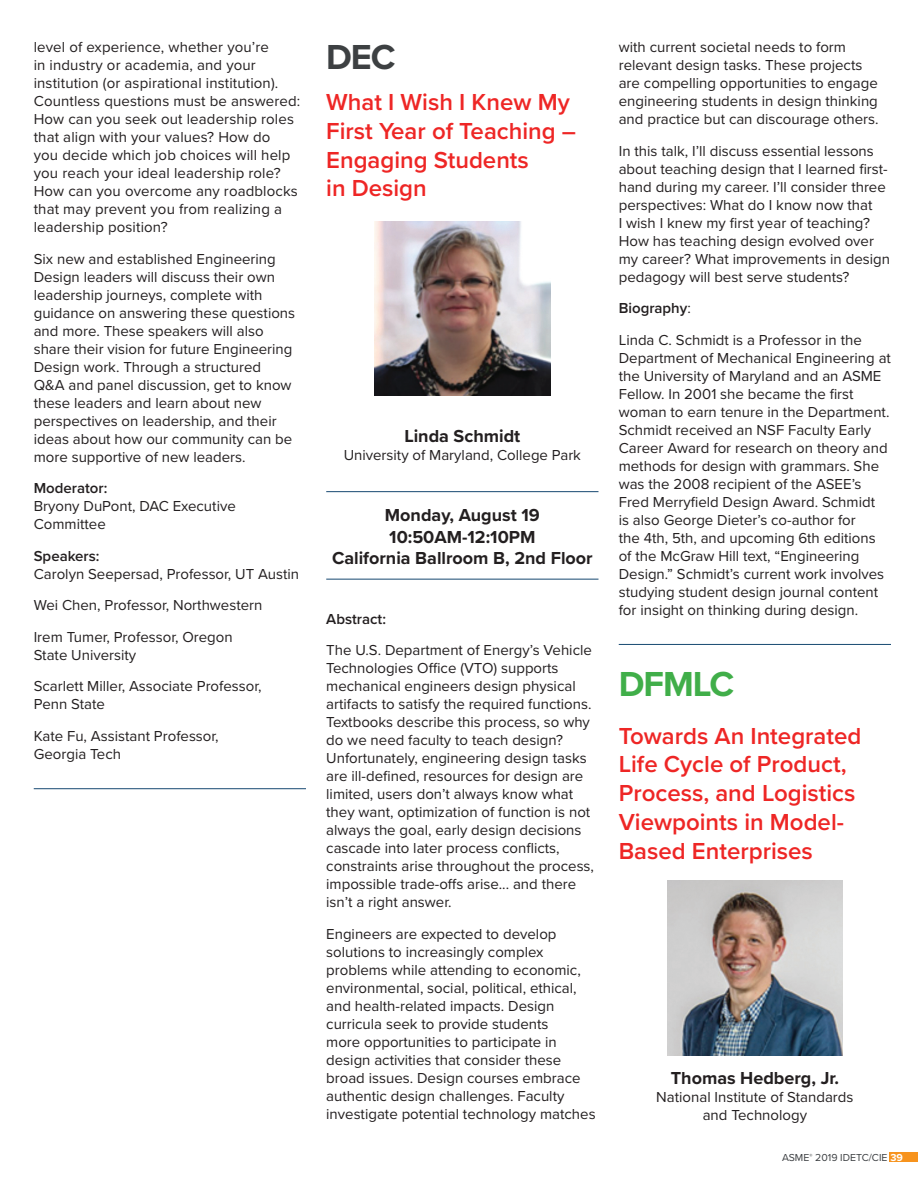
<style>
.page{position:relative;width:918px;height:1188px;background:#fff}
.page>*{position:absolute;margin:0;border:0;box-sizing:border-box;transform-origin:0 0}
.t1{font:700 36px "Proxima Nova";letter-spacing:-.03em;color:#40ae49}
.t2{font:700 36px "Proxima Nova";color:#3d4042}
.t3{font:600 24px/28.8px "Proxima Nova";color:#ee2625}
.t4{font:700 18px/21.6px "Proxima Nova";color:#231f20;text-align:center}
.t5{font:15px/18px "Proxima Nova";color:#231f20}
.t6{font:600 15px "Proxima Nova";color:#231f20}
.t7{font:10.5px "Proxima Nova";color:#3c3f42}
.s1{font-weight:600}
.s2{font-weight:700;color:#fff}
</style>
<div class="page">
<div style="left:890px;top:1153px;width:28px;height:9px;background:#f7931d"></div>
<hr style="left:34px;top:788px;width:272px;height:1px;background:#164871">
<img style="left:375px;top:221px;width:175px;height:175px">
<hr style="left:326px;top:491px;width:272px;height:1px;background:#164871">
<hr style="left:326px;top:579px;width:272px;height:1px;background:#164871">
<hr style="left:619px;top:644px;width:272px;height:1px;background:#164871">
<img style="left:667px;top:880px;width:176px;height:176px">
<p class="t5" style="left:34px;top:38px;width:268px">level of experience, whether you’re<br>in industry or academia, and your institution (or aspirational institution).<br>Countless questions must be answered:<br>How can you seek out leadership roles that align with your values? How do<br>you decide which job choices will help you reach your ideal leadership role?<br>How can you overcome any roadblocks that may prevent you from realizing a leadership position?</p>
<p class="t5" style="left:34px;top:249px;width:263px">Six new and established Engineering Design leaders will discuss their own leadership journeys, complete with guidance on answering these questions and more. These speakers will also share their vision for future Engineering Design work. Through a structured Q&amp;A and panel discussion, get to know these leaders and learn about new perspectives on leadership, and their ideas about how our community can be more supportive of new leaders.</p>
<p class="t6" style="left:34px;top:477px;width:75px">Moderator:</p>
<p class="t5" style="left:34px;top:497px;width:204px">Bryony DuPont, DAC Executive<br>Committee</p>
<p class="t6" style="left:34px;top:545px;width:67px">Speakers:</p>
<p class="t5" style="left:34px;top:557px;width:267px;line-height:31.5px">Carolyn Seepersad, Professor, UT Austin<br>Wei Chen, Professor, Northwestern<br>Irem Tumer, Professor, Oregon</p>
<p class="t5" style="left:34px;top:638px;width:229px;line-height:31.5px">State University<br>Scarlett Miller, Associate Professor,</p>
<p class="t5" style="left:34px;top:688px;width:186px;line-height:31.5px">Penn State<br>Kate Fu, Assistant Professor,</p>
<p class="t5" style="left:34px;top:744px;width:89px">Georgia Tech</p>
<h1 class="t2" style="left:326px;top:30px;width:71px">DEC</h1>
<h2 class="t3" style="left:326px;top:87px;width:251px">What I Wish I Knew My<br>First Year of Teaching –<br>Engaging Students<br>in Design</h2>
<p class="t4" style="left:404px;top:425px;width:118px">Linda Schmidt</p>
<p class="t5" style="left:344px;top:446px;width:239px">University of Maryland, College Park</p>
<p class="t4" style="left:332px;top:504px;width:262px">Monday, August 19<br>10:50AM-12:10PM<br>California Ballroom B, 2nd Floor</p>
<p class="t6" style="left:326px;top:608px;width:61px">Abstract:</p>
<p class="t5" style="left:326px;top:641px;width:269px">The U.S. Department of Energy’s Vehicle Technologies Office (VTO) supports mechanical engineers design physical artifacts to satisfy the required functions.<br>Textbooks describe this process, so why do we need faculty to teach design?<br>Unfortunately, engineering design tasks are ill-defined, resources for design are limited, users don’t always know what they want, optimization of function is not always the goal, early design decisions cascade into later process conflicts, constraints arise throughout the process, impossible trade-offs arise... and there isn’t a right answer.</p>
<p class="t5" style="left:326px;top:924px;width:271px">Engineers are expected to develop solutions to increasingly complex problems while attending to economic, environmental, social, political, ethical, and health-related impacts. Design curricula seek to provide students<br>more opportunities to participate in design activities that consider these broad issues. Design courses embrace authentic design challenges. Faculty investigate potential technology matches</p>
<p class="t5" style="left:619px;top:38px;width:261px">with current societal needs to form relevant design tasks. These projects are compelling opportunities to engage engineering students in design thinking and practice but can discourage others.</p>
<p class="t5" style="left:619px;top:141px;width:273px">In this talk, I’ll discuss essential lessons about teaching design that I learned first&shy;hand during my career. I’ll consider three perspectives: What do I know now that<br>I wish I knew my first year of teaching?<br>How has teaching design evolved over my career? What improvements in design pedagogy will best serve students?</p>
<p class="t5" style="left:619px;top:292px;width:245px;line-height:31.5px"><span class="s1">Biography</span>:<br>Linda C. Schmidt is a Professor in the</p>
<p class="t5" style="left:619px;top:348px;width:274px">Department of Mechanical Engineering at the University of Maryland and an ASME Fellow. In 2001 she became the first woman to earn tenure in the Department.<br>Schmidt received an NSF Faculty Early Career Award for research on theory and methods for design with grammars. She was the 2008 recipient of the ASEE’s Fred Merryfield Design Award. Schmidt<br>is also George Dieter’s co-author for<br>the 4th, 5th, and upcoming 6th editions of the McGraw Hill text, “Engineering Design.” Schmidt’s current work involves studying student design journal content for insight on thinking during design.</p>
<h1 class="t1" style="left:619px;top:657px;width:117px">DFMLC</h1>
<h2 class="t3" style="left:619px;top:721px;width:244px">Towards An Integrated<br>Life Cycle of Product,<br>Process, and Logistics<br>Viewpoints in Model-<br>Based Enterprises</h2>
<p class="t4" style="left:671px;top:1067px;width:170px">Thomas Hedberg, Jr.</p>
<p class="t5" style="left:656px;top:1087px;width:199px;text-align:center">National Institute of Standards and Technology</p>
<p class="t7" style="left:782px;top:1150px;width:122px">ASME<sup>®</sup> 2019 IDETC/CIE <span class="s2">39</span></p>
</div>
